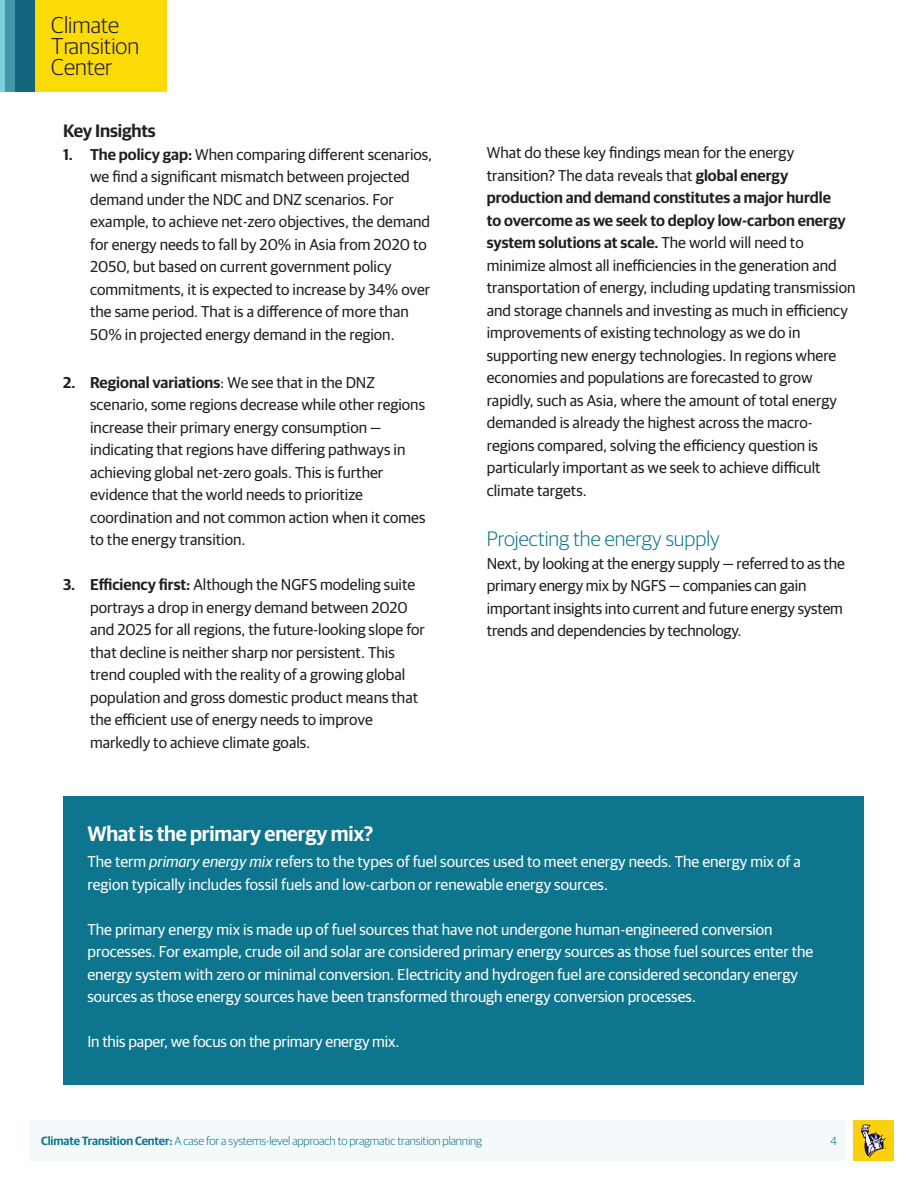
<style>
.page{position:relative;width:918px;height:1188px;background:#fff}
.page>*{position:absolute;margin:0;border:0;box-sizing:border-box;transform-origin:0 0}
.t1{font:300 22.95px/20.7px "Guardian Sans";color:#161343}
.t2{font:600 21px "Guardian Sans";letter-spacing:-.01em;color:#fff}
.t3{font:300 21px "Guardian Sans";color:#0d758d}
.t4{font:600 18px "Guardian Sans";letter-spacing:-.01em;color:#231f20}
.t5{font:15.75px/22.5px "Guardian Sans";color:#231f20}
.t6{font:15.75px/22.5px "Guardian Sans";color:#fff}
.t7{font:300 12px "Guardian Sans";letter-spacing:-.01em;color:#0d758d}
.s1{font-weight:600}
.s2{font-style:italic}
</style>
<div class="page">
<div style="left:63px;top:796px;width:801px;height:289px;background:#0d758d"></div>
<div style="left:23px;top:0;width:144px;height:91px;background:#fbdb05"></div>
<div style="left:15px;top:0;width:20px;height:91px;background:#13667d"></div>
<div style="left:5px;top:0;width:10px;height:91px;background:#4297a9"></div>
<div style="left:0;top:0;width:5px;height:91px;background:#7ecfd9"></div>
<div style="left:30px;top:1120px;width:816px;height:41px;background:#f4f9fb"></div>
<div style="left:853px;top:1120px;width:41px;height:41px;background:#fcd00c"></div>
<svg style="left:861px;top:1124px;width:25px;height:33px"></svg>
<h1 class="t1" style="left:51px;top:14px;width:89px">Climate<br>Transition<br>Center</h1>
<p class="t4" style="left:63px;top:118px;width:94px">Key Insights</p>
<p class="t5" style="left:90px;top:142px;width:344px;text-indent:-27px"><span class="s1">1. The policy gap:</span> When comparing different scenarios, we find a significant mismatch between projected demand under the NDC and DNZ scenarios. For example, to achieve net-zero objectives, the demand for energy needs to fall by 20% in Asia from 2020 to 2050, but based on current government policy commitments, it is expected to increase by 34% over the same period. That is a difference of more than 50% in projected energy demand in the region.</p>
<p class="t5" style="left:90px;top:370px;width:337px;text-indent:-27px"><span class="s1">2. Regional variations</span>: We see that in the DNZ scenario, some regions decrease while other regions increase their primary energy consumption — indicating that regions have differing pathways in achieving global net-zero goals. This is further evidence that the world needs to prioritize coordination and not common action when it comes to the energy transition.</p>
<p class="t5" style="left:90px;top:572px;width:336px;text-indent:-27px"><span class="s1">3. Efficiency first:</span> Although the NGFS modeling suite portrays a drop in energy demand between 2020 and 2025 for all regions, the future-looking slope for that decline is neither sharp nor persistent. This trend coupled with the reality of a growing global population and gross domestic product means that the efficient use of energy needs to improve markedly to achieve climate goals.</p>
<p class="t5" style="left:487px;top:140px;width:370px">What do these key findings mean for the energy transition? The data reveals that <span class="s1">global energy production and demand constitutes a major hurdle<br>to overcome as we seek to deploy low-carbon energy system solutions at scale.</span> The world will need to minimize almost all inefficiencies in the generation and transportation of energy, including updating transmission and storage channels and investing as much in efficiency improvements of existing technology as we do in supporting new energy technologies. In regions where economies and populations are forecasted to grow rapidly, such as Asia, where the amount of total energy demanded is already the highest across the macro&shy;regions compared, solving the efficiency question is particularly important as we seek to achieve difficult climate targets.</p>
<h2 class="t3" style="left:487px;top:525px;width:234px">Projecting the energy supply</h2>
<p class="t5" style="left:487px;top:551px;width:360px">Next, by looking at the energy supply — referred to as the primary energy mix by NGFS — companies can gain important insights into current and future energy system trends and dependencies by technology.</p>
<h2 class="t2" style="left:87px;top:819px;width:287px">What is the primary energy mix?</h2>
<p class="t6" style="left:87px;top:849px;width:715px">The term <span class="s2">primary energy mix</span> refers to the types of fuel sources used to meet energy needs. The energy mix of a region typically includes fossil fuels and low-carbon or renewable energy sources.</p>
<p class="t6" style="left:87px;top:917px;width:727px">The primary energy mix is made up of fuel sources that have not undergone human-engineered conversion processes. For example, crude oil and solar are considered primary energy sources as those fuel sources enter the energy system with zero or minimal conversion. Electricity and hydrogen fuel are considered secondary energy sources as those energy sources have been transformed through energy conversion processes.</p>
<p class="t6" style="left:87px;top:1029px;width:313px">In this paper, we focus on the primary energy mix.</p>
<p class="t7" style="left:41px;top:1133px;width:442px"><span class="s1">Climate Transition Center:</span> A case for a systems-level approach to pragmatic transition planning</p>
<p class="t7" style="left:831px;top:1133px;width:8px">4</p>
</div>
